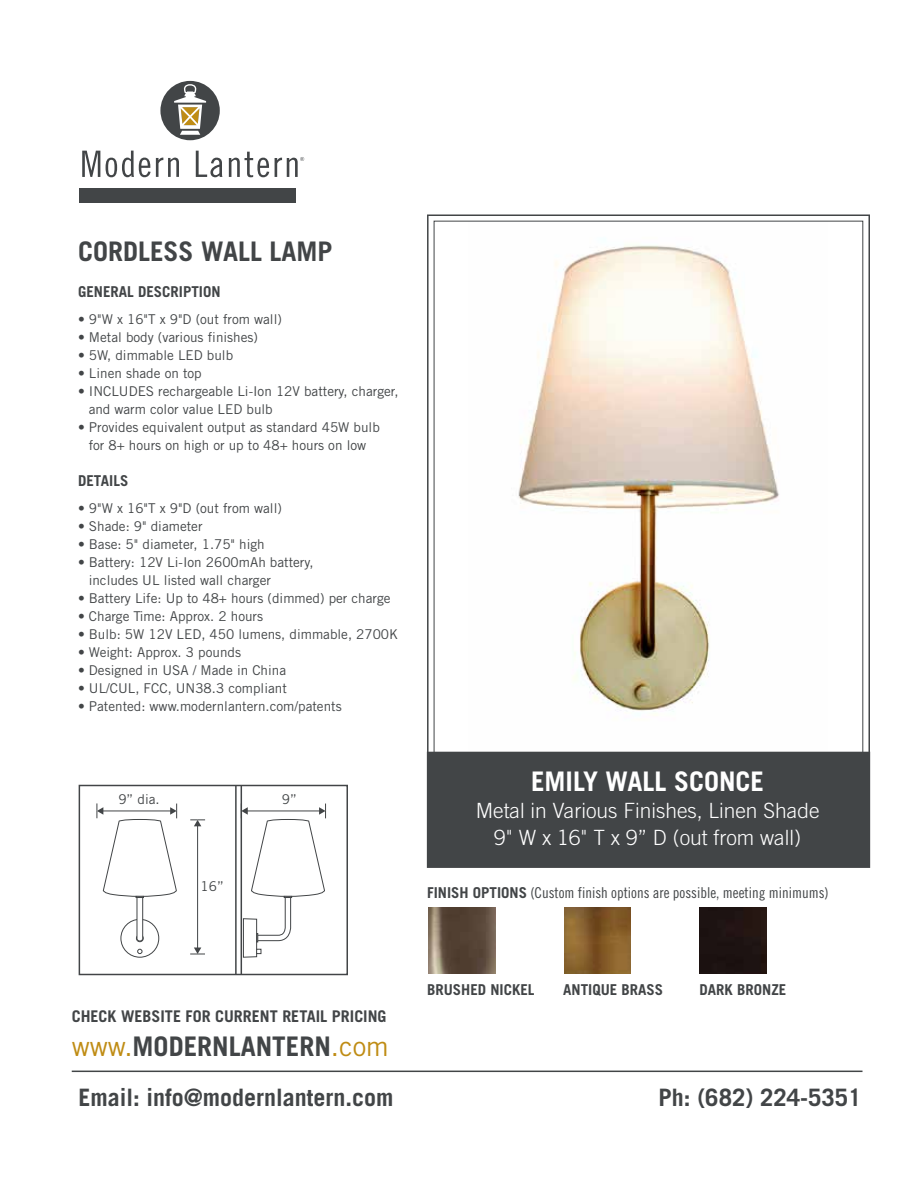
<style>
.page{position:relative;width:918px;height:1188px;background:#fff}
.page>*{position:absolute;margin:0;border:0;box-sizing:border-box;transform-origin:0 0}
.t1{font:700 27px "Trade Gothic";color:#424547}
.t2{font:700 27px "Trade Gothic";color:#fff}
.t3{font:700 24px "Trade Gothic";color:#424547}
.t4{font:300 21px/27px "Trade Gothic";color:#fff;text-align:center}
.t5{font:700 16.2px "Trade Gothic";color:#424547}
.t6{font:15px "Trade Gothic Cond Eighteen";color:#424547}
.t7{font:700 15px "Trade Gothic";color:#424547}
.t8{font:13.5px/18px "Trade Gothic";color:#424547}
.s1{font-family:"Trade Gothic";font-weight:700}
.s2{font-weight:400;color:#bf8c14}
</style>
<div class="page">
<img style="left:468px;top:245px;width:359px;height:507px">
<div style="left:79px;top:785px;width:269px;height:190px;border:1px solid #424547"></div>
<div style="left:427px;top:752px;width:443px;height:116px;background:#424547;border:2px solid #424547"></div>
<hr style="left:72px;top:1071px;width:791px;height:1px;background:#424547">
<hr style="left:197px;top:825px;width:1px;height:124px;background:#424547">
<svg style="left:190px;top:819px;width:15px;height:7px"></svg>
<svg style="left:190px;top:948px;width:15px;height:7px"></svg>
<img style="left:428px;top:908px;width:67px;height:66px">
<img style="left:564px;top:908px;width:67px;height:66px">
<img style="left:700px;top:908px;width:66px;height:66px">
<div style="left:121px;top:919px;width:38px;height:39px;border:1px solid #424547;border-radius:50%"></div>
<svg style="left:137px;top:949px;width:5px;height:5px"></svg>
<svg style="left:97px;top:803px;width:80px;height:139px"></svg>
<svg style="left:242px;top:803px;width:84px;height:155px"></svg>
<hr style="left:241px;top:785px;width:1px;height:189px;background:#424547">
<hr style="left:235px;top:785px;width:2px;height:189px;background:#424547">
<div style="left:79px;top:189px;width:217px;height:14px;background:#424547"></div>
<svg style="left:82px;top:151px;width:18px;height:26px"></svg>
<svg style="left:106px;top:151px;width:73px;height:26px"></svg>
<svg style="left:196px;top:151px;width:26px;height:26px"></svg>
<svg style="left:229px;top:152px;width:40px;height:25px"></svg>
<div style="left:160px;top:81px;width:60px;height:59px;background:#424547;border-radius:50%"></div>
<svg style="left:174px;top:84px;width:32px;height:51px"></svg>
<svg style="left:275px;top:157px;width:29px;height:20px"></svg>
<h1 class="t1" style="left:78px;top:235px;width:256px">CORDLESS WALL LAMP</h1>
<p class="t7" style="left:78px;top:283px;width:144px">GENERAL DESCRIPTION</p>
<p class="t8" style="left:78px;top:310px;width:205px">• 9"W x 16"T x 9"D (out from wall)</p>
<p class="t8" style="left:78px;top:328px;width:181px">• Metal body (various finishes)</p>
<p class="t8" style="left:78px;top:346px;width:157px">• 5W, dimmable LED bulb</p>
<p class="t8" style="left:78px;top:364px;width:125px">• Linen shade on top</p>
<p class="t8" style="left:89px;top:382px;width:312px;text-indent:-11px">• INCLUDES rechargeable Li-Ion 12V battery, charger, and warm color value LED bulb</p>
<p class="t8" style="left:78px;top:418px;width:303px;text-align:center">• Provides equivalent output as standard 45W bulb for 8+ hours on high or up to 48+ hours on low</p>
<p class="t7" style="left:78px;top:472px;width:52px">DETAILS</p>
<p class="t8" style="left:78px;top:499px;width:205px">• 9"W x 16"T x 9"D (out from wall)</p>
<p class="t8" style="left:78px;top:517px;width:126px">• Shade: 9" diameter</p>
<p class="t8" style="left:78px;top:535px;width:188px">• Base: 5" diameter, 1.75" high</p>
<p class="t8" style="left:89px;top:553px;width:226px;text-indent:-11px">• Battery: 12V Li-Ion 2600mAh battery, includes UL listed wall charger</p>
<p class="t8" style="left:78px;top:589px;width:314px">• Battery Life: Up to 48+ hours (dimmed) per charge</p>
<p class="t8" style="left:78px;top:607px;width:187px">• Charge Time: Approx. 2 hours</p>
<p class="t8" style="left:78px;top:625px;width:322px">• Bulb: 5W 12V LED, 450 lumens, dimmable, 2700K</p>
<p class="t8" style="left:78px;top:643px;width:164px">• Weight: Approx. 3 pounds</p>
<p class="t8" style="left:78px;top:661px;width:210px">• Designed in USA / Made in China</p>
<p class="t8" style="left:78px;top:679px;width:210px">• UL/CUL, FCC, UN38.3 compliant</p>
<p class="t8" style="left:78px;top:697px;width:265px">• Patented: www.modernlantern.com/patents</p>
<p class="t8" style="left:118px;top:790px;width:43px">9” dia.</p>
<p class="t8" style="left:282px;top:790px;width:16px">9”</p>
<p class="t8" style="left:201px;top:877px;width:25px">16”</p>
<h1 class="t2" style="left:531px;top:765px;width:235px">EMILY WALL SCONCE</h1>
<h3 class="t4" style="left:476px;top:797px;width:345px">Metal in Various Finishes, Linen Shade<br>9" W x 16" T x 9” D (out from wall)</h3>
<p class="t6" style="left:427px;top:884px;width:403px"><span class="s1">FINISH OPTIONS</span> (Custom finish options are possible, meeting minimums)</p>
<p class="t5" style="left:72px;top:1007px;width:316px">CHECK WEBSITE FOR CURRENT RETAIL PRICING</p>
<h1 class="t1" style="left:72px;top:1029px;width:318px"><span class="s2">www.</span>MODERNLANTERN<span class="s2">.com</span></h1>
<p class="t7" style="left:427px;top:980px;width:109px">BRUSHED NICKEL</p>
<p class="t7" style="left:563px;top:980px;width:102px">ANTIQUE BRASS</p>
<p class="t7" style="left:700px;top:980px;width:88px">DARK BRONZE</p>
<h2 class="t3" style="left:78px;top:1083px;width:317px">Email: info@modernlantern.com</h2>
<h2 class="t3" style="left:659px;top:1083px;width:204px">Ph: (682) 224-5351</h2>
</div>
